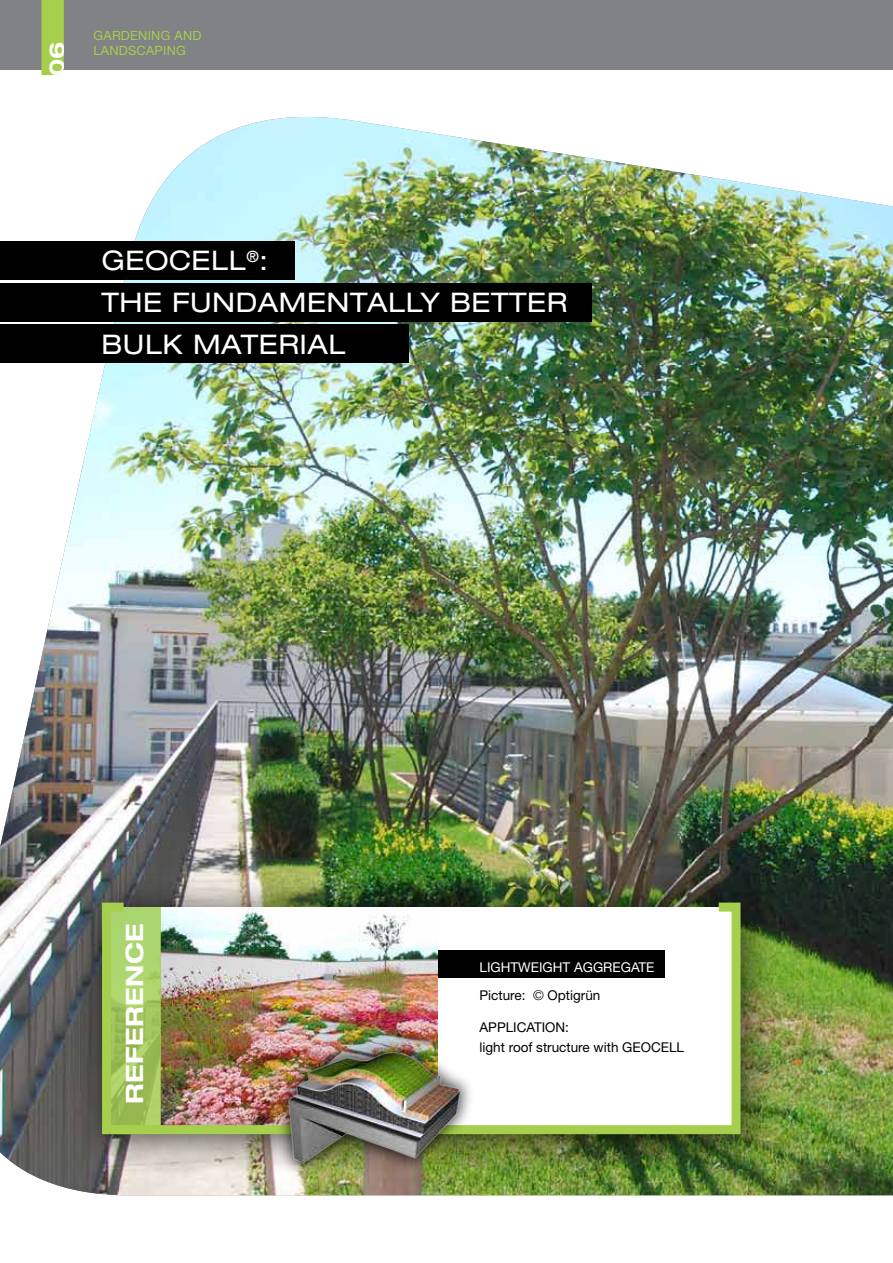
<style>
.page{position:relative;width:893px;height:1263px;background:#fff}
.page>*{position:absolute;margin:0;border:0;box-sizing:border-box;transform-origin:0 0}
.t1{font:expanded 27px/41.5px "Helvetica Neue LT Pro";letter-spacing:.02em;color:#fff}
.t2{font:700 expanded 24px "Helvetica Neue LT Std";letter-spacing:.02em;color:#fff}
.t3{font:700 expanded 21px "Helvetica Neue LT Pro";color:#fff}
.t4{font:13.5px/19.5px "Helvetica Neue East A";color:#000}
.t5{font:13.5px/28px "Helvetica Neue East A";color:#fff}
.t6{font:12.75px/15.3px "Helvetica Neue East A";letter-spacing:.02em;color:#a5cf4d}
.s1{color:#000}
.s2{font-family:"Helvetica Neue LT Pro";font-weight:300;font-stretch:expanded;color:#000}
</style>
<div class="page">
<img style="left:0;top:117px;width:893px;height:1078px">
<div style="left:0;top:242px;width:294px;height:38px;background:#000"></div>
<div style="left:0;top:283px;width:591px;height:38px;background:#000"></div>
<div style="left:0;top:325px;width:409px;height:38px;background:#000"></div>
<div style="left:68px;top:870px;width:715px;height:306px;background:#000;opacity:.75"></div>
<img style="left:141px;top:898px;width:604px;height:241px">
<svg style="left:98px;top:898px;width:43px;height:241px"></svg>
<div style="left:438px;top:950px;width:227px;height:27px;background:#000"></div>
<div style="left:274px;top:1037px;width:200px;height:140px;background:#000;opacity:.75"></div>
<img style="left:287px;top:1050px;width:173px;height:114px">
<div style="left:0;top:0;width:893px;height:69px;background:#808285"></div>
<svg style="left:41px;top:0;width:23px;height:75px"></svg>
<p class="t3" style="left:43px;top:76px;width:35px;rotate:-90deg">06</p>
<p class="t6" style="left:94px;top:28px;width:109px">GARDENING AND<br>LANDSCAPING</p>
<p class="t1" style="left:101px;top:239px;width:168px">GEOCELL<sup>®</sup>:<br>THE FUNDAMENTAL</p>
<p class="t1" style="left:406px;top:281px;width:163px">LY BETTER</p>
<p class="t1" style="left:101px;top:322px;width:112px">BULK MATERIAL</p>
<p class="t2" style="left:120px;top:1104px;width:182px;rotate:-90deg">REFERENCE</p>
<p class="t5" style="left:479px;top:953px;width:176px">LIGHTWEIGHT AGGREGATE<br><span class="s1">Picture:</span> <span class="s2">©</span> <span class="s1">Optigrün</span></p>
<p class="t4" style="left:479px;top:1018px;width:206px">APPLICATION:<br>light roof structure with GEOCELL</p>
</div>
